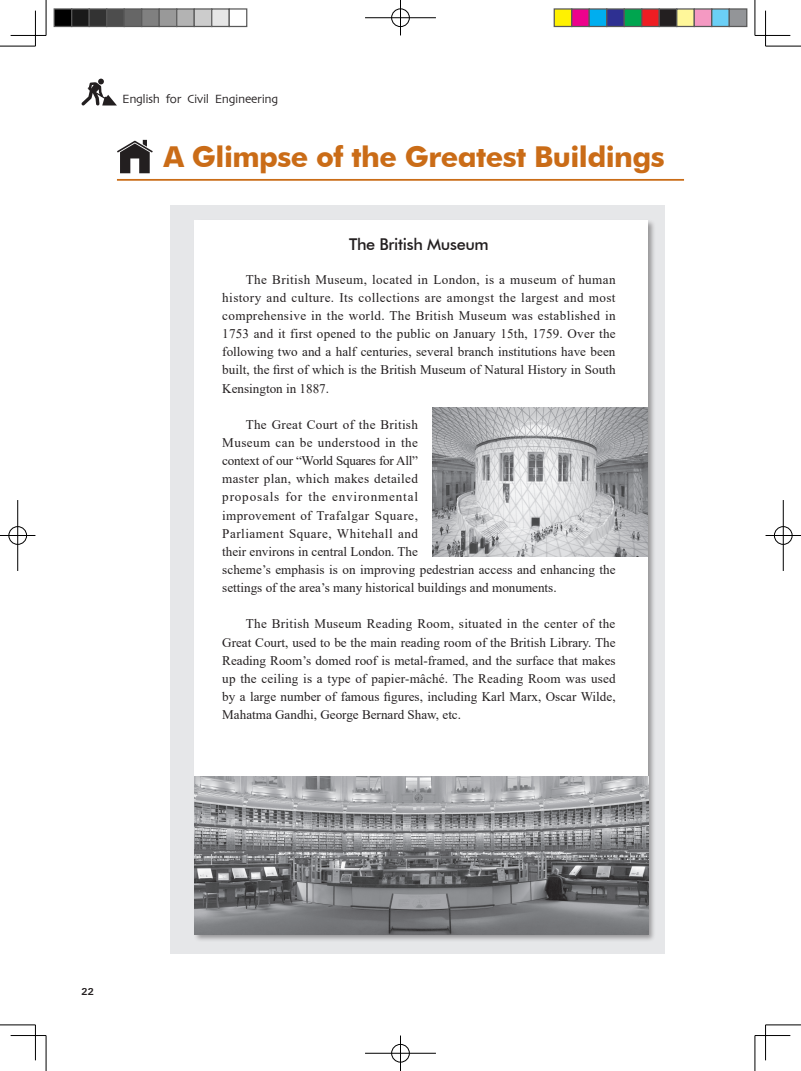
<style>
.page{position:relative;width:801px;height:1071px;background:#fff}
.page>*{position:absolute;margin:0;border:0;box-sizing:border-box;transform-origin:0 0}
.t1{font:700 28.75px "Futura BT";letter-spacing:-.02em;color:#ca6c17}
.t2{font:500 16.25px "Futura BT";letter-spacing:-.02em;color:#231f20}
.t3{font:13.12px/18.1px "Times New Roman";letter-spacing:.005em;color:#231f20;text-align:justify}
.t4{font:12.5px "Skia";letter-spacing:-.035em;color:#231f20}
.t5{font:700 10px "Univers";color:#231f20}
</style>
<div class="page">
<svg style="left:81px;top:79px;width:36px;height:27px"></svg>
<div style="left:171px;top:206px;width:494px;height:747px;background:#e6e7e9"></div>
<div style="left:194px;top:219px;width:462px;height:722px;background:#231f20;opacity:.4"></div>
<div style="left:195px;top:220px;width:453px;height:713px;background:#fff"></div>
<hr style="left:117px;top:179px;width:567px;height:2px;background:#ca6c17">
<svg style="left:117px;top:140px;width:36px;height:33px"></svg>
<img style="left:432px;top:408px;width:216px;height:148px">
<img style="left:194px;top:776px;width:454px;height:157px">
<hr style="left:0;top:46px;width:35px;height:1px;background:#000">
<hr style="left:765px;top:46px;width:36px;height:1px;background:#000">
<hr style="left:0;top:1024px;width:35px;height:1px;background:#000">
<hr style="left:765px;top:1024px;width:36px;height:1px;background:#000">
<hr style="left:46px;top:0;width:1px;height:35px;background:#000">
<hr style="left:46px;top:1035px;width:1px;height:35px;background:#000">
<hr style="left:755px;top:0;width:1px;height:35px;background:#000">
<hr style="left:755px;top:1035px;width:1px;height:35px;background:#000">
<hr style="left:11px;top:35px;width:35px;height:1px;background:#000">
<hr style="left:755px;top:35px;width:35px;height:1px;background:#000">
<hr style="left:11px;top:1034px;width:35px;height:1px;background:#000">
<hr style="left:755px;top:1034px;width:35px;height:1px;background:#000">
<hr style="left:35px;top:11px;width:1px;height:35px;background:#000">
<hr style="left:35px;top:1024px;width:1px;height:35px;background:#000">
<hr style="left:765px;top:11px;width:1px;height:35px;background:#000">
<hr style="left:765px;top:1024px;width:1px;height:35px;background:#000">
<div style="left:391px;top:8px;width:19px;height:19px;border:2px solid #fff;border-radius:50%"></div>
<hr style="left:365px;top:17px;width:71px;height:1px;background:#fff">
<div style="left:391px;top:9px;width:18px;height:18px;border:1px solid #000;border-radius:50%"></div>
<hr style="left:365px;top:18px;width:71px;height:1px;background:#000">
<hr style="left:400px;top:0;width:1px;height:35px;background:#000">
<div style="left:391px;top:1043px;width:19px;height:19px;border:2px solid #fff;border-radius:50%"></div>
<div style="left:391px;top:1043px;width:18px;height:18px;border:1px solid #000;border-radius:50%"></div>
<hr style="left:365px;top:1052px;width:71px;height:1px;background:#000">
<hr style="left:400px;top:1035px;width:1px;height:35px;background:#000">
<div style="left:8px;top:525px;width:19px;height:20px;border:2px solid #fff;border-radius:50%"></div>
<hr style="left:0;top:534px;width:35px;height:2px;background:#fff">
<hr style="left:17px;top:500px;width:1px;height:70px;background:#fff">
<div style="left:9px;top:526px;width:18px;height:18px;border:1px solid #000;border-radius:50%"></div>
<hr style="left:0;top:535px;width:35px;height:1px;background:#000">
<hr style="left:18px;top:500px;width:1px;height:70px;background:#000">
<div style="left:773px;top:525px;width:20px;height:20px;border:2px solid #fff;border-radius:50%"></div>
<hr style="left:765px;top:534px;width:36px;height:2px;background:#fff">
<hr style="left:782px;top:500px;width:2px;height:70px;background:#fff">
<div style="left:774px;top:526px;width:18px;height:18px;border:1px solid #000;border-radius:50%"></div>
<hr style="left:765px;top:535px;width:36px;height:1px;background:#000">
<hr style="left:783px;top:500px;width:1px;height:70px;background:#000">
<div style="left:54px;top:9px;width:18px;height:17px;background:#000"></div>
<div style="left:54px;top:8px;width:18px;height:19px;border:1px solid #595959"></div>
<div style="left:72px;top:9px;width:17px;height:17px;background:#1a1a1a"></div>
<div style="left:71px;top:8px;width:19px;height:19px;border:1px solid #595959"></div>
<div style="left:89px;top:9px;width:18px;height:17px;background:#333"></div>
<div style="left:89px;top:8px;width:18px;height:19px;border:1px solid #595959"></div>
<div style="left:107px;top:9px;width:17px;height:17px;background:#4d4d4d"></div>
<div style="left:106px;top:8px;width:19px;height:19px;border:1px solid #595959"></div>
<div style="left:124px;top:9px;width:18px;height:17px;background:#666"></div>
<div style="left:124px;top:8px;width:18px;height:19px;border:1px solid #595959"></div>
<div style="left:142px;top:9px;width:17px;height:17px;background:#808080"></div>
<div style="left:141px;top:8px;width:19px;height:19px;border:1px solid #595959"></div>
<div style="left:159px;top:9px;width:18px;height:17px;background:#999"></div>
<div style="left:159px;top:8px;width:18px;height:19px;border:1px solid #595959"></div>
<div style="left:177px;top:9px;width:17px;height:17px;background:#b3b3b3"></div>
<div style="left:176px;top:8px;width:19px;height:19px;border:1px solid #595959"></div>
<div style="left:194px;top:9px;width:18px;height:17px;background:#ccc"></div>
<div style="left:194px;top:8px;width:18px;height:19px;border:1px solid #595959"></div>
<div style="left:212px;top:9px;width:17px;height:17px;background:#e6e6e6"></div>
<div style="left:211px;top:8px;width:19px;height:19px;border:1px solid #595959"></div>
<div style="left:229px;top:8px;width:18px;height:19px;border:1px solid #595959"></div>
<div style="left:554px;top:9px;width:18px;height:17px;background:#fff101"></div>
<div style="left:553px;top:8px;width:19px;height:19px;border:1px solid #595959"></div>
<div style="left:572px;top:9px;width:17px;height:17px;background:#ed028c"></div>
<div style="left:571px;top:8px;width:19px;height:19px;border:1px solid #595959"></div>
<div style="left:589px;top:9px;width:18px;height:17px;background:#00aeef"></div>
<div style="left:588px;top:8px;width:19px;height:19px;border:1px solid #595959"></div>
<div style="left:607px;top:9px;width:17px;height:17px;background:#2e3092"></div>
<div style="left:606px;top:8px;width:19px;height:19px;border:1px solid #595959"></div>
<div style="left:624px;top:9px;width:18px;height:17px;background:#00a54f"></div>
<div style="left:623px;top:8px;width:19px;height:19px;border:1px solid #595959"></div>
<div style="left:642px;top:9px;width:17px;height:17px;background:#ee1d23"></div>
<div style="left:641px;top:8px;width:19px;height:19px;border:1px solid #595959"></div>
<div style="left:659px;top:9px;width:18px;height:17px;background:#231f20"></div>
<div style="left:658px;top:8px;width:19px;height:19px;border:1px solid #595959"></div>
<div style="left:677px;top:9px;width:17px;height:17px;background:#fff79a"></div>
<div style="left:676px;top:8px;width:19px;height:19px;border:1px solid #595959"></div>
<div style="left:694px;top:9px;width:18px;height:17px;background:#f499c2"></div>
<div style="left:693px;top:8px;width:19px;height:19px;border:1px solid #595959"></div>
<div style="left:712px;top:9px;width:17px;height:17px;background:#6bcff6"></div>
<div style="left:711px;top:8px;width:19px;height:19px;border:1px solid #595959"></div>
<div style="left:729px;top:9px;width:18px;height:17px;background:#939598"></div>
<div style="left:728px;top:8px;width:19px;height:19px;border:1px solid #595959"></div>
<p class="t4" style="left:122px;top:92px;width:157px">English for Civil Engineering</p>
<h1 class="t1" style="left:163px;top:139px;width:503px">A Glimpse of the Greatest Buildings</h1>
<p class="t2" style="left:349px;top:234px;width:141px">The British Museum</p>
<p class="t3" style="left:222px;top:270px;width:395px;text-indent:24px">The British Museum, located in London, is a museum of human history and culture. Its collections are amongst the largest and most comprehensive in the world. The British Museum was established in 1753 and it first opened to the public on January 15th, 1759. Over the following two and a half centuries, several branch institutions have been built, the first of which is the British Museum of Natural History in South Kensington in 1887.</p>
<p class="t3" style="left:222px;top:415px;width:395px;text-align:left;text-indent:24px">The Great Court of the British<br>Museum can be understood in the<br>context of our “World Squares for All”<br>master plan, which makes detailed<br>proposals for the environmental<br>improvement of Trafalgar Square,<br>Parliament Square, Whitehall and<br>their environs in central London. The<br>scheme’s emphasis is on improving pedestrian access and enhancing the settings of the area’s many historical buildings and monuments.</p>
<p class="t3" style="left:222px;top:614px;width:395px;text-indent:24px">The British Museum Reading Room, situated in the center of the Great Court, used to be the main reading room of the British Library. The Reading Room’s domed roof is metal-framed, and the surface that makes up the ceiling is a type of papier-mâché. The Reading Room was used by a large number of famous figures, including Karl Marx, Oscar Wilde, Mahatma Gandhi, George Bernard Shaw, etc.</p>
<p class="t5" style="left:81px;top:984px;width:14px">22</p>
</div>
